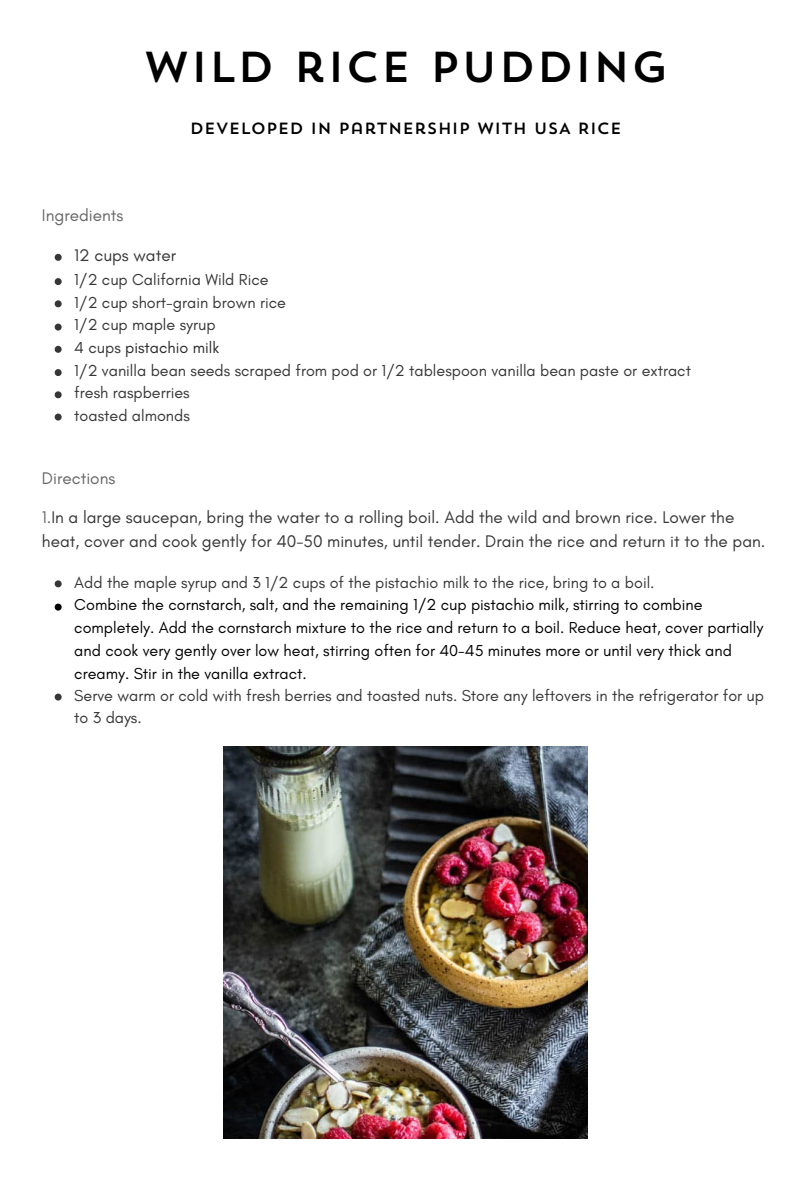
<style>
.page{position:relative;width:810px;height:1181px;background:#fff}
.page>*{position:absolute;margin:0;border:0;box-sizing:border-box;transform-origin:0 0}
.t1{font:43.05px "Trend Sans One";color:#000}
.t2{font:17.25px/24.3px "Glacial Indifference";color:#363636}
.t3{font:17.25px "Glacial Indifference";color:#666}
.t4{font:16.2px/22.2px "Glacial Indifference";color:#363636}
.t5{font:16.2px/23px "Glacial Indifference";color:#000}
.t6{font:16.2px "Trend Sans One";color:#000}
.t7{font:16.2px "Glacial Indifference";color:#2a2a2a}
.s1{color:#363636}
.s2{color:#666}
</style>
<div class="page">
<svg style="left:55px;top:254px;width:7px;height:7px"></svg>
<svg style="left:55px;top:278px;width:7px;height:7px"></svg>
<svg style="left:55px;top:300px;width:7px;height:7px"></svg>
<svg style="left:55px;top:323px;width:7px;height:7px"></svg>
<svg style="left:55px;top:346px;width:7px;height:7px"></svg>
<svg style="left:55px;top:369px;width:7px;height:7px"></svg>
<svg style="left:55px;top:391px;width:7px;height:7px"></svg>
<svg style="left:55px;top:413px;width:7px;height:7px"></svg>
<svg style="left:55px;top:580px;width:7px;height:7px"></svg>
<svg style="left:55px;top:603px;width:7px;height:7px"></svg>
<svg style="left:55px;top:693px;width:7px;height:7px"></svg>
<img style="left:224px;top:746px;width:364px;height:392px">
<h1 class="t1" style="left:143px;top:50px;width:527px">WILD RICE PUDDING</h1>
<h2 class="t6" style="left:190px;top:122px;width:434px">DEVELOPED IN PARTNERSHIP WITH USA RICE</h2>
<p class="t3" style="left:42px;top:204px;width:83px">Ingredients</p>
<p class="t2" style="left:74px;top:243px;width:103px">12 cups water</p>
<p class="t4" style="left:74px;top:268px;width:196px">1/2 cup California Wild Rice</p>
<p class="t4" style="left:74px;top:291px;width:213px">1/2 cup short-grain brown rice</p>
<p class="t4" style="left:74px;top:313px;width:143px">1/2 cup maple syrup</p>
<p class="t7" style="left:74px;top:338px;width:146px"><span class="s1">4 cups</span> pistachio milk</p>
<p class="t4" style="left:74px;top:359px;width:618px">1/2 vanilla bean seeds scraped from pod or 1/2 tablespoon vanilla bean paste or extract</p>
<p class="t4" style="left:74px;top:381px;width:117px">fresh raspberries</p>
<p class="t4" style="left:74px;top:404px;width:117px">toasted almonds</p>
<p class="t3" style="left:42px;top:467px;width:75px">Directions</p>
<h3 class="t2" style="left:42px;top:505px;width:725px"><span class="s2">1.</span>In a large saucepan, bring the water to a rolling boil. Add the wild and brown rice. Lower the heat, cover and cook gently for 40-50 minutes, until tender. Drain the rice and return it to the pan.</h3>
<p class="t4" style="left:74px;top:571px;width:582px">Add the maple syrup and 3 1/2 cups of the pistachio milk to the rice, bring to a boil.</p>
<p class="t5" style="left:74px;top:593px;width:690px">Combine the cornstarch, salt, and the remaining 1/2 cup pistachio milk, stirring to combine completely. Add the cornstarch mixture to the rice and return to a boil. Reduce heat, cover partially and cook very gently over low heat, stirring often for 40-45 minutes more or until very thick and creamy. Stir in the vanilla extract.</p>
<p class="t4" style="left:74px;top:684px;width:691px">Serve warm or cold with fresh berries and toasted nuts. Store any leftovers in the refrigerator for up to 3 days.</p>
</div>
